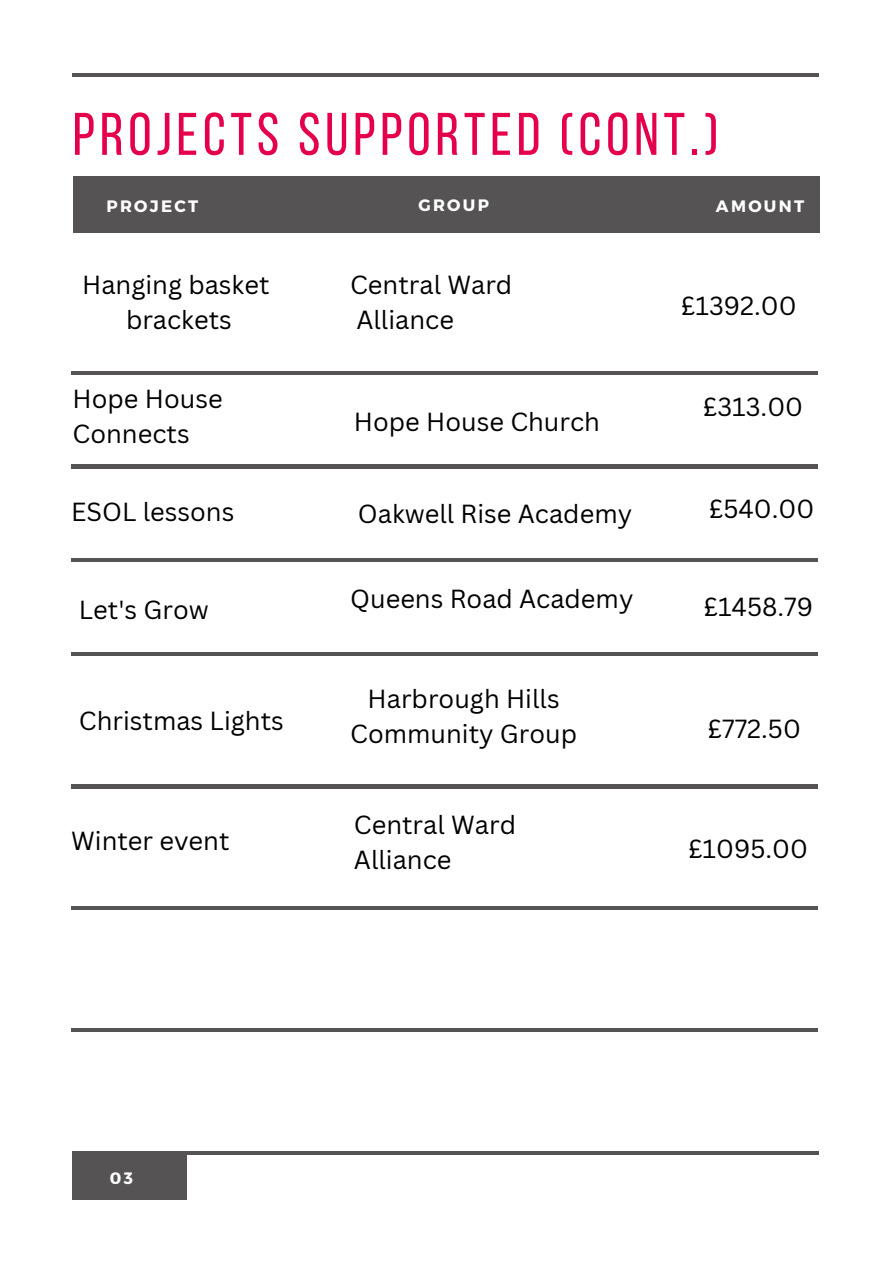
<style>
.page{position:relative;width:893px;height:1264px;background:#fff}
.page>*{position:absolute;margin:0;border:0;box-sizing:border-box;transform-origin:0 0}
.t1{font:60px "Bebas Neue";letter-spacing:.08em;color:#e4004b}
.t2{font:25.5px/34.8px "Canva Sans";color:#000}
.t3{font:700 16.5px "Montserrat";letter-spacing:.14em;color:#fff}
</style>
<div class="page">
<div style="left:73px;top:177px;width:746px;height:56px;background:#565355"></div>
<div style="left:73px;top:1153px;width:114px;height:46px;background:#565355"></div>
<hr style="left:72px;top:1151px;width:747px;height:3px;background:#565355">
<hr style="left:71px;top:371px;width:746px;height:4px;background:#565355">
<hr style="left:71px;top:465px;width:746px;height:3px;background:#565355">
<hr style="left:72px;top:73px;width:747px;height:4px;background:#565355">
<hr style="left:71px;top:652px;width:746px;height:3px;background:#565355">
<hr style="left:71px;top:785px;width:746px;height:3px;background:#565355">
<hr style="left:71px;top:558px;width:746px;height:4px;background:#565355">
<hr style="left:71px;top:906px;width:746px;height:4px;background:#565355">
<hr style="left:71px;top:1028px;width:747px;height:3px;background:#565355">
<h1 class="t1" style="left:73px;top:110px;width:647px">PROJECTS SUPPORTED (CONT.)</h1>
<p class="t3" style="left:106px;top:195px;width:93px">PROJECT</p>
<p class="t3" style="left:418px;top:195px;width:72px">GROUP</p>
<p class="t3" style="left:716px;top:195px;width:90px">AMOUNT</p>
<p class="t2" style="left:82px;top:267px;width:189px;text-align:center">Hanging basket brackets</p>
<p class="t2" style="left:350px;top:267px;width:164px">Central Ward<br>Alliance</p>
<p class="t2" style="left:681px;top:287px;width:117px">£1392.00</p>
<p class="t2" style="left:73px;top:381px;width:152px">Hope House<br>Connects</p>
<p class="t2" style="left:703px;top:388px;width:101px">£313.00</p>
<p class="t2" style="left:354px;top:404px;width:248px">Hope House Church</p>
<p class="t2" style="left:71px;top:493px;width:165px">ESOL lessons</p>
<p class="t2" style="left:358px;top:495px;width:276px">Oakwell Rise Academy</p>
<p class="t2" style="left:709px;top:491px;width:107px">£540.00</p>
<p class="t2" style="left:350px;top:580px;width:285px">Queens Road Academy</p>
<p class="t2" style="left:79px;top:591px;width:131px">Let's Grow</p>
<p class="t2" style="left:703px;top:588px;width:111px">£1458.79</p>
<p class="t2" style="left:79px;top:702px;width:206px">Christmas Lights</p>
<p class="t2" style="left:71px;top:822px;width:160px">Winter event</p>
<p class="t2" style="left:350px;top:680px;width:228px;text-align:center">Harbrough Hills<br>Community Group</p>
<p class="t2" style="left:354px;top:806px;width:164px">Central Ward<br>Alliance</p>
<p class="t2" style="left:707px;top:710px;width:94px">£772.50</p>
<p class="t2" style="left:688px;top:830px;width:121px">£1095.00</p>
<p class="t3" style="left:110px;top:1167px;width:25px">03</p>
</div>
